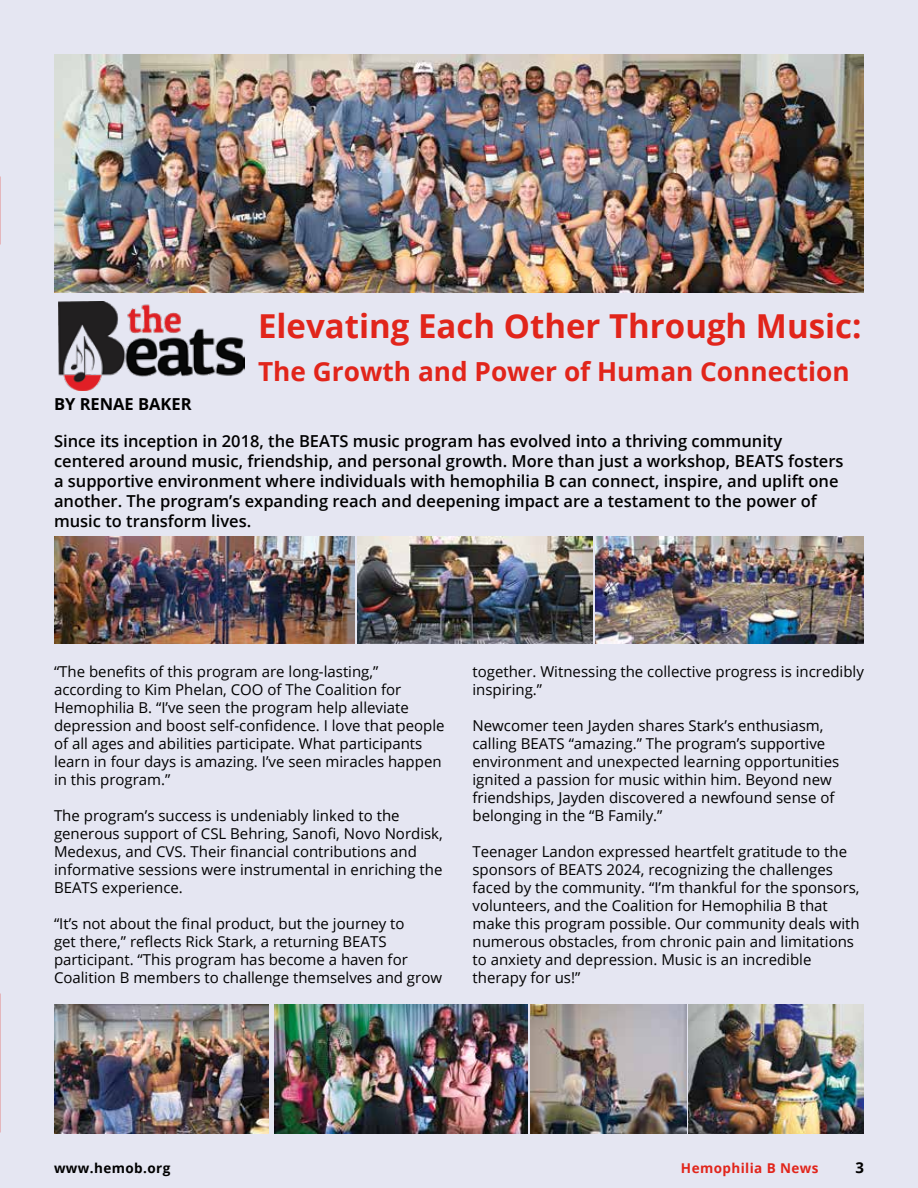
<style>
.page{position:relative;width:918px;height:1188px;background:#e5e6f2}
.page>*{position:absolute;margin:0;border:0;box-sizing:border-box;transform-origin:0 0}
.t1{font:700 33px "Open Sans";color:#e1251b}
.t2{font:700 26.25px "Open Sans";color:#e1251b}
.t3{font:600 16.5px/19.8px "Open Sans";color:#000}
.t4{font:700 16.5px "Open Sans";color:#000}
.t5{font:15px/18px "Open Sans";color:#000}
.t6{font:700 15px "Open Sans";color:#000}
.t7{font:700 13.5px "Open Sans";letter-spacing:.03em;color:#e1251b}
.t8{font:700 13.5px "Open Sans";letter-spacing:.03em;color:#000}
</style>
<div class="page">
<img style="left:59px;top:302px;width:185px;height:88px">
<img style="left:54px;top:54px;width:810px;height:239px">
<img style="left:54px;top:536px;width:301px;height:108px">
<img style="left:595px;top:536px;width:269px;height:108px">
<img style="left:358px;top:536px;width:234px;height:108px">
<img style="left:54px;top:1004px;width:215px;height:130px">
<img style="left:274px;top:1004px;width:253px;height:130px">
<img style="left:530px;top:1004px;width:156px;height:130px">
<img style="left:689px;top:1004px;width:175px;height:130px">
<p class="t4" style="left:54px;top:393px;width:139px">BY RENAE BAKER</p>
<h1 class="t1" style="left:258px;top:302px;width:605px">Elevating Each Other Through Music:</h1>
<h2 class="t2" style="left:258px;top:353px;width:593px">The Growth and Power of Human Connection</h2>
<p class="t3" style="left:54px;top:431px;width:791px">Since its inception in 2018, the BEATS music program has evolved into a thriving community centered around music, friendship, and personal growth. More than just a workshop, BEATS fosters a supportive environment where individuals with hemophilia B can connect, inspire, and uplift one another. The program’s expanding reach and deepening impact are a testament to the power of music to transform lives.</p>
<p class="t5" style="left:54px;top:662px;width:392px">“The benefits of this program are long-lasting,” according to Kim Phelan, COO of The Coalition for Hemophilia B. “I’ve seen the program help alleviate depression and boost self-confidence. I love that people of all ages and abilities participate. What participants learn in four days is amazing. I’ve seen miracles happen in this program.”</p>
<p class="t5" style="left:54px;top:806px;width:390px">The program’s success is undeniably linked to the generous support of CSL Behring, Sanofi, Novo Nordisk, Medexus, and CVS. Their financial contributions and informative sessions were instrumental in enriching the BEATS experience.</p>
<p class="t5" style="left:54px;top:914px;width:390px">“It’s not about the final product, but the journey to<br>get there,” reflects Rick Stark, a returning BEATS participant. “This program has become a haven for Coalition B members to challenge themselves and grow</p>
<p class="t5" style="left:472px;top:662px;width:393px">together. Witnessing the collective progress is incredibly inspiring.”</p>
<p class="t5" style="left:472px;top:716px;width:368px">Newcomer teen Jayden shares Stark’s enthusiasm, calling BEATS “amazing.” The program’s supportive environment and unexpected learning opportunities ignited a passion for music within him. Beyond new friendships, Jayden discovered a newfound sense of belonging in the “B Family.”</p>
<p class="t5" style="left:472px;top:842px;width:389px">Teenager Landon expressed heartfelt gratitude to the sponsors of BEATS 2024, recognizing the challenges faced by the community. “I’m thankful for the sponsors, volunteers, and the Coalition for Hemophilia B that make this program possible. Our community deals with numerous obstacles, from chronic pain and limitations to anxiety and depression. Music is an incredible therapy for us!”</p>
<p class="t8" style="left:54px;top:1158px;width:118px">www.hemob.org</p>
<p class="t7" style="left:681px;top:1158px;width:139px">Hemophilia B News</p>
<p class="t6" style="left:855px;top:1157px;width:10px">3</p>
</div>
